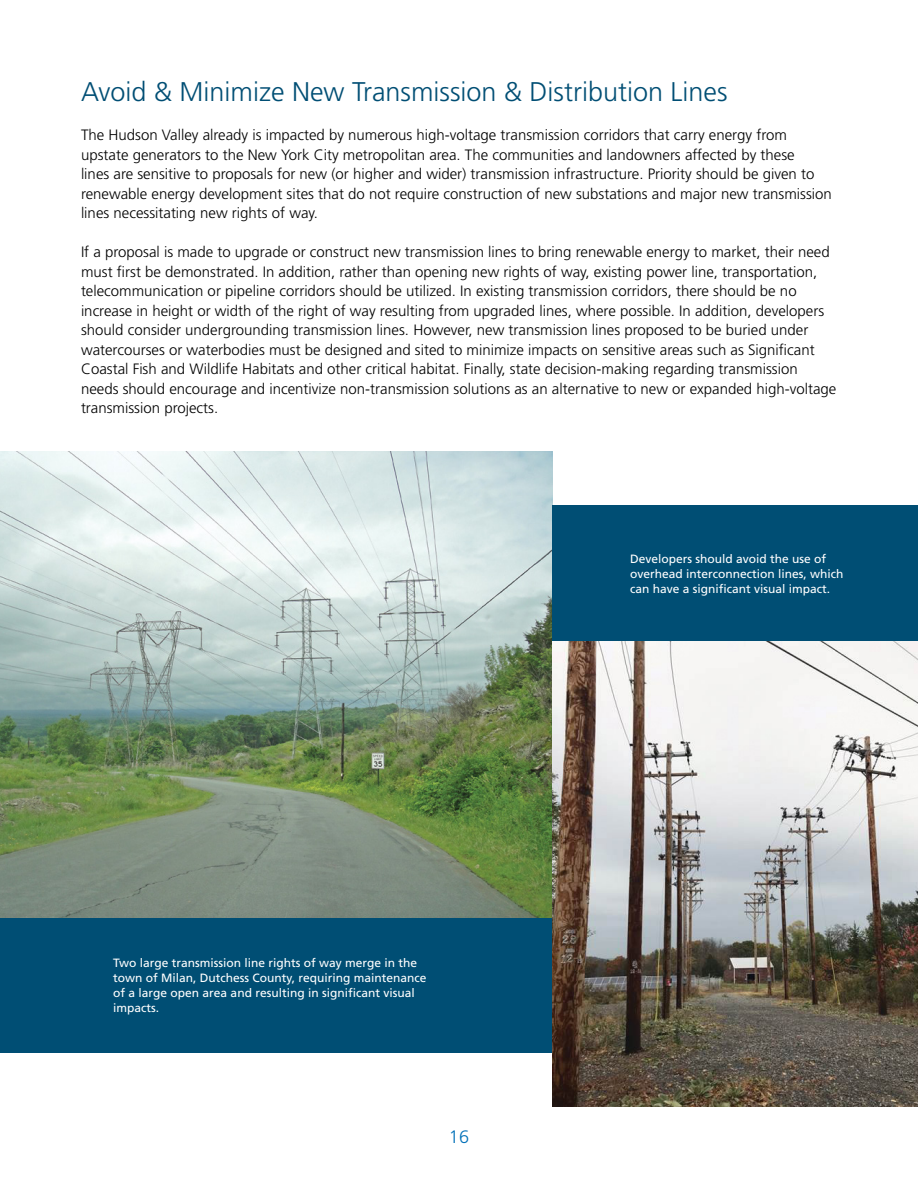
<style>
.page{position:relative;width:918px;height:1188px;background:#fff}
.page>*{position:absolute;margin:0;border:0;box-sizing:border-box;transform-origin:0 0}
.t1{font:300 27px "Frutiger";color:#004e74}
.t2{font:300 18px "Frutiger";color:#0070b8}
.t3{font:300 15px/19.5px "Frutiger";color:#000}
.t4{font:12px/15px "Frutiger";color:#fff}
</style>
<div class="page">
<div style="left:0;top:917px;width:552px;height:136px;background:#004e74"></div>
<img style="left:0;top:451px;width:552px;height:466px">
<img style="left:552px;top:641px;width:366px;height:466px">
<div style="left:552px;top:505px;width:366px;height:136px;background:#004e74"></div>
<h1 class="t1" style="left:81px;top:81px;width:648px">Avoid &amp; Minimize New Transmission &amp; Distribution Lines</h1>
<p class="t3" style="left:81px;top:126px;width:752px">The Hudson Valley already is impacted by numerous high-voltage transmission corridors that carry energy from upstate generators to the New York City metropolitan area. The communities and landowners affected by these<br>lines are sensitive to proposals for new (or higher and wider) transmission infrastructure. Priority should be given to renewable energy development sites that do not require construction of new substations and major new transmission lines necessitating new rights of way.</p>
<p class="t3" style="left:81px;top:243px;width:757px">If a proposal is made to upgrade or construct new transmission lines to bring renewable energy to market, their need must first be demonstrated. In addition, rather than opening new rights of way, existing power line, transportation, telecommunication or pipeline corridors should be utilized. In existing transmission corridors, there should be no increase in height or width of the right of way resulting from upgraded lines, where possible. In addition, developers should consider undergrounding transmission lines. However, new transmission lines proposed to be buried under watercourses or waterbodies must be designed and sited to minimize impacts on sensitive areas such as Significant Coastal Fish and Wildlife Habitats and other critical habitat. Finally, state decision-making regarding transmission needs should encourage and incentivize non-transmission solutions as an alternative to new or expanded high-voltage transmission projects.</p>
<p class="t4" style="left:113px;top:956px;width:315px">Two large transmission line rights of way merge in the town of Milan, Dutchess County, requiring maintenance of a large open area and resulting in significant visual impacts.</p>
<p class="t2" style="left:449px;top:1129px;width:22px">16</p>
<p class="t4" style="left:630px;top:552px;width:215px">Developers should avoid the use of overhead interconnection lines, which can have a significant visual impact.</p>
</div>
